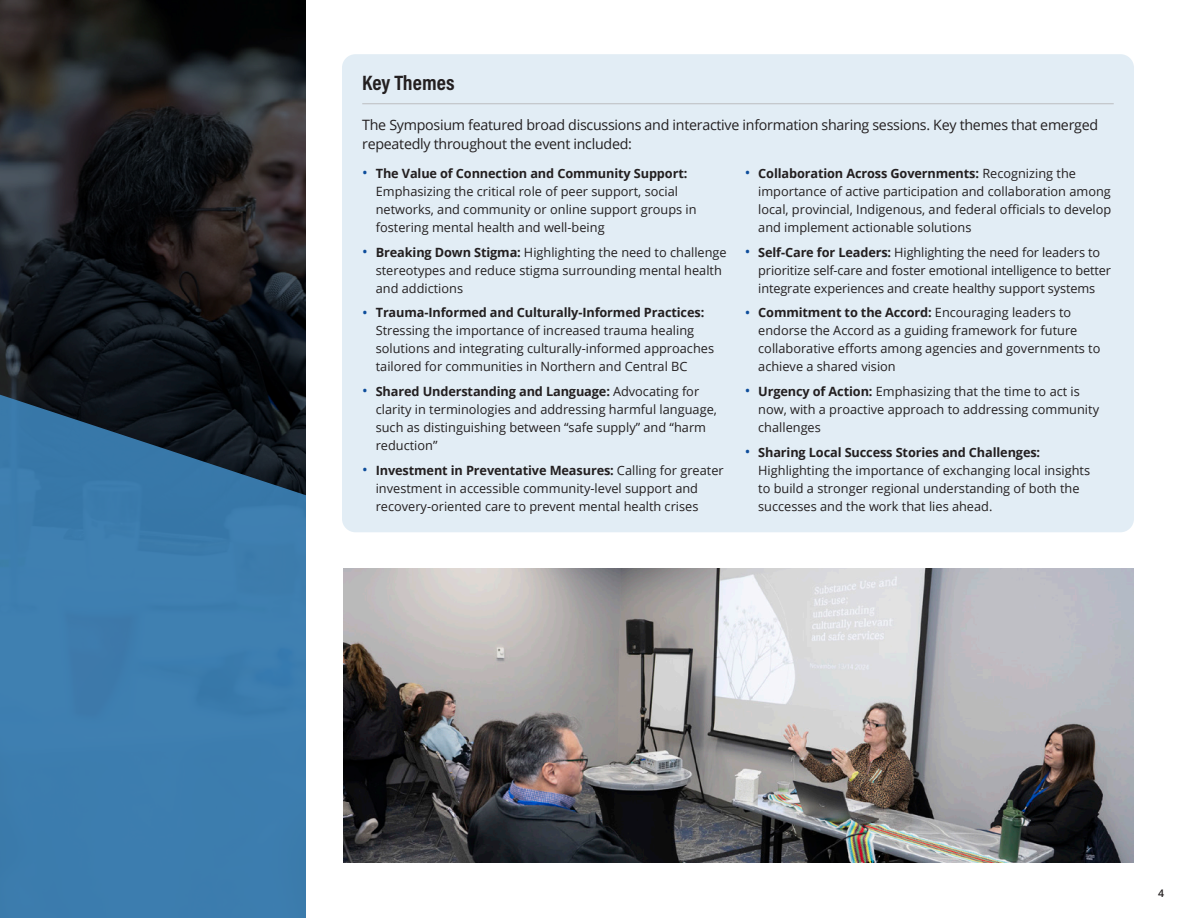
<style>
.page{position:relative;width:1188px;height:918px;background:#fff}
.page>*{position:absolute;margin:0;border:0;box-sizing:border-box;transform-origin:0 0}
.Heading_with_rule_below{font:700 21px "Acumin Pro Cond";color:#231f20}
.t1{font:14.25px/19.5px "Open Sans";letter-spacing:-.02em;color:#231f20}
.t2{font:12.75px/18px "Open Sans";color:#231f20}
.t3{font:600 10.5px "Open Sans";color:#231f20}
.s1{font-size:15px;color:#0d4d9b}
.s2{font-weight:700}
</style>
<div class="page">
<div style="left:342px;top:54px;width:792px;height:478px;background:#e2edf5;border-radius:14px"></div>
<hr style="left:362px;top:103px;width:752px;height:1px;background:#bcbdc0">
<svg style="left:0;top:0;width:306px;height:390px;background:#1b1c1f"></svg>
<svg style="left:0;top:390px;width:306px;height:528px;background:#37719e"></svg>
<img style="left:344px;top:568px;width:790px;height:294px">
<p class="Heading_with_rule_below" style="left:362px;top:69px;width:94px">Key Themes</p>
<p class="t1" style="left:362px;top:114px;width:737px">The Symposium featured broad discussions and interactive information sharing sessions. Key themes that emerged repeatedly throughout the event included:</p>
<p class="t2" style="left:376px;top:164px;width:322px;text-indent:-14px"><span class="s1">•</span> <span class="s2">The Value of Connection and Community Support:<br></span>Emphasizing the critical role of peer support, social networks, and community or online support groups in fostering mental health and well-being</p>
<p class="t2" style="left:376px;top:243px;width:352px;text-indent:-14px"><span class="s1">•</span> <span class="s2">Breaking Down Stigma:</span> Highlighting the need to challenge stereotypes and reduce stigma surrounding mental health and addictions</p>
<p class="t2" style="left:376px;top:303px;width:340px;text-indent:-14px"><span class="s1">•</span> <span class="s2">Trauma-Informed and Culturally-Informed Practices:<br></span>Stressing the importance of increased trauma healing solutions and integrating culturally-informed approaches tailored for communities in Northern and Central BC</p>
<p class="t2" style="left:376px;top:382px;width:343px;text-indent:-14px"><span class="s1">•</span> <span class="s2">Shared Understanding and Language:</span> Advocating for clarity in terminologies and addressing harmful language, such as distinguishing between “safe supply” and “harm reduction”</p>
<p class="t2" style="left:376px;top:461px;width:350px;text-indent:-14px"><span class="s1">•</span> <span class="s2">Investment in Preventative Measures:</span> Calling for greater investment in accessible community-level support and recovery-oriented care to prevent mental health crises</p>
<p class="t2" style="left:758px;top:164px;width:355px;text-indent:-14px"><span class="s1">•</span> <span class="s2">Collaboration Across Governments:</span> Recognizing the importance of active participation and collaboration among local, provincial, Indigenous, and federal officials to develop and implement actionable solutions</p>
<p class="t2" style="left:758px;top:243px;width:354px;text-indent:-14px"><span class="s1">•</span> <span class="s2">Self-Care for Leaders:</span> Highlighting the need for leaders to prioritize self-care and foster emotional intelligence to better integrate experiences and create healthy support systems</p>
<p class="t2" style="left:758px;top:303px;width:344px;text-indent:-14px"><span class="s1">•</span> <span class="s2">Commitment to the Accord:</span> Encouraging leaders to endorse the Accord as a guiding framework for future collaborative efforts among agencies and governments to achieve a shared vision</p>
<p class="t2" style="left:758px;top:382px;width:342px;text-indent:-14px"><span class="s1">•</span> <span class="s2">Urgency of Action:</span> Emphasizing that the time to act is now, with a proactive approach to addressing community challenges</p>
<p class="t2" style="left:758px;top:443px;width:333px;text-indent:-14px"><span class="s1">•</span> <span class="s2">Sharing Local Success Stories and Challenges:<br></span>Highlighting the importance of exchanging local insights to build a stronger regional understanding of both the successes and the work that lies ahead.</p>
<p class="t3" style="left:1158px;top:886px;width:7px">4</p>
</div>
